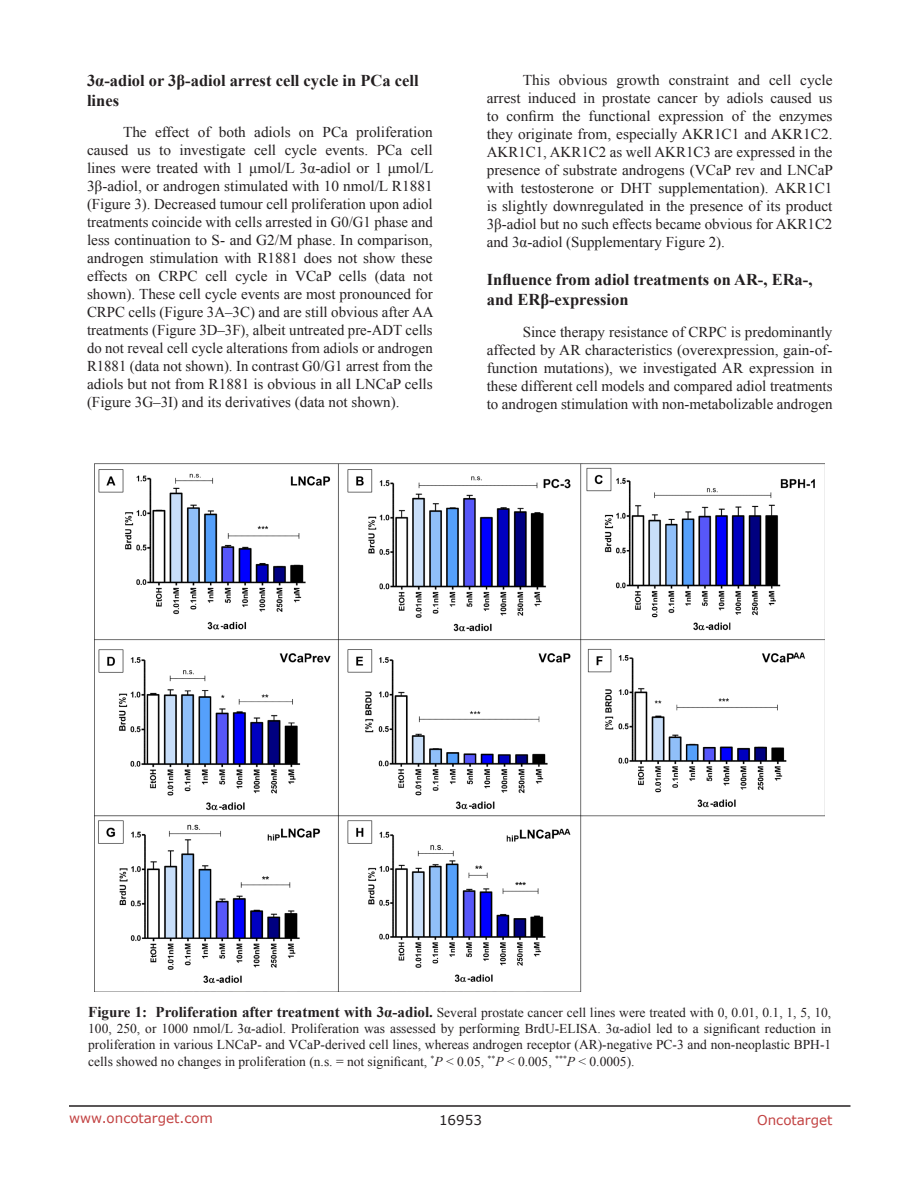
<style>
.page{position:relative;width:918px;height:1188px;background:#fff}
.page>*{position:absolute;margin:0;border:0;box-sizing:border-box;transform-origin:0 0}
.sub_heading_1{font:700 16.5px/19.8px "Times New Roman";color:#231f20}
.BodyText{font:15px/18px "Times New Roman";color:#231f20;text-align:justify}
.Figuretrx{font:13.5px/16.2px "Times New Roman";color:#231f20;text-align:justify}
.t1{font:13.5px "Verdana";color:#c24141}
.t2{font:13.5px "Verdana";color:#231f20}
.s1{font-weight:700;font-size:15px}
.s2{font-style:italic}
</style>
<div class="page">
<hr style="left:69px;top:1105px;width:781px;height:2px;background:#231f20">
<img style="left:95px;top:463px;width:730px;height:529px">
<p class="sub_heading_1" style="left:87px;top:70px;width:333px">3α-adiol or 3β-adiol arrest cell cycle in PCa cell lines</p>
<p class="BodyText" style="left:87px;top:123px;width:348px;text-indent:36px">The effect of both adiols on PCa proliferation caused us to investigate cell cycle events. PCa cell lines were treated with 1 μmol/L 3α-adiol or 1 μmol/L 3β-adiol, or androgen stimulated with 10 nmol/L R1881 (Figure 3). Decreased tumour cell proliferation upon adiol treatments coincide with cells arrested in G0/G1 phase and less continuation to S- and G2/M phase. In comparison, androgen stimulation with R1881 does not show these effects on CRPC cell cycle in VCaP cells (data not shown). These cell cycle events are most pronounced for CRPC cells (Figure 3A–3C) and are still obvious after AA treatments (Figure 3D–3F), albeit untreated pre-ADT cells do not reveal cell cycle alterations from adiols or androgen R1881 (data not shown). In contrast G0/G1 arrest from the adiols but not from R1881 is obvious in all LNCaP cells (Figure 3G–3I) and its derivatives (data not shown).</p>
<p class="BodyText" style="left:487px;top:71px;width:348px;text-indent:36px">This obvious growth constraint and cell cycle arrest induced in prostate cancer by adiols caused us to confirm the functional expression of the enzymes they originate from, especially AKR1C1 and AKR1C2.<br>AKR1C1, AKR1C2 as well AKR1C3 are expressed in the presence of substrate androgens (VCaP rev and LNCaP with testosterone or DHT supplementation). AKR1C1 is slightly downregulated in the presence of its product 3β-adiol but no such effects became obvious for AKR1C2 and 3α-adiol (Supplementary Figure 2).</p>
<p class="sub_heading_1" style="left:487px;top:269px;width:327px">Influence from adiol treatments on AR-, ERa-, and ERβ-expression</p>
<p class="BodyText" style="left:487px;top:322px;width:347px;text-indent:36px">Since therapy resistance of CRPC is predominantly affected by AR characteristics (overexpression, gain-of&shy;function mutations), we investigated AR expression in these different cell models and compared adiol treatments to androgen stimulation with non-metabolizable androgen</p>
<p class="Figuretrx" style="left:88px;top:1004px;width:745px"><span class="s1">Figure 1: Proliferation after treatment with 3α-adiol.</span> Several prostate cancer cell lines were treated with 0, 0.01, 0.1, 1, 5, 10, 100, 250, or 1000 nmol/L 3α-adiol. Proliferation was assessed by performing BrdU-ELISA. 3α-adiol led to a significant reduction in proliferation in various LNCaP- and VCaP-derived cell lines, whereas androgen receptor (AR)-negative PC-3 and non-neoplastic BPH-1 cells showed no changes in proliferation (n.s. = not significant, <sup>*</sup><span class="s2">P</span> &lt; 0.05, <sup>**</sup><span class="s2">P</span> &lt; 0.005, <sup>***</sup><span class="s2">P</span> &lt; 0.0005).</p>
<p class="t1" style="left:69px;top:1109px;width:145px">www.oncotarget.com</p>
<p class="t2" style="left:439px;top:1111px;width:44px">16953</p>
<p class="t1" style="left:757px;top:1111px;width:77px">Oncotarget</p>
</div>
